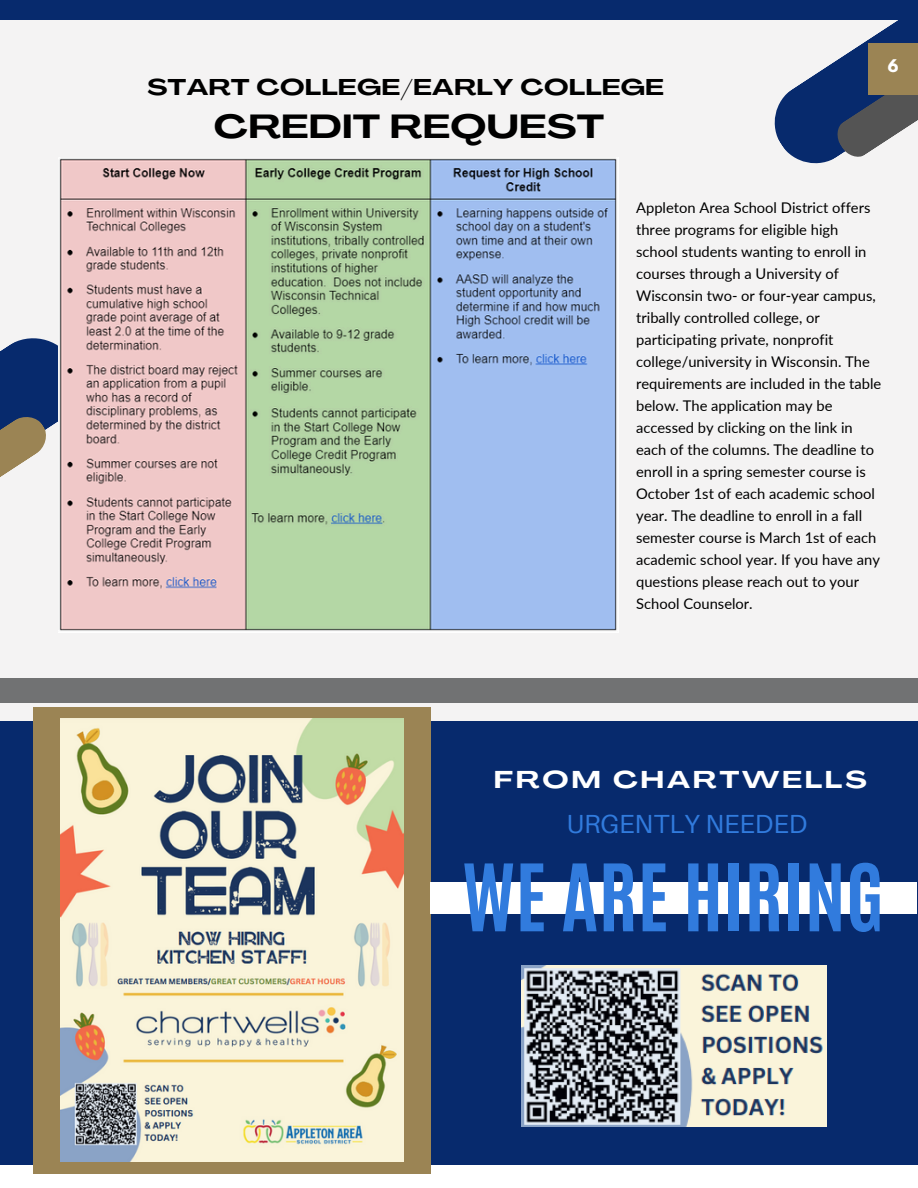
<style>
.page{position:relative;width:918px;height:1188px;background:#fff}
.page>*{position:absolute;margin:0;border:0;box-sizing:border-box;transform-origin:0 0}
.t1{font:700 79.05px "Antonio";color:#317bdd}
.t2{font:700 33px "Agrandir Grand";letter-spacing:.025em;color:#000}
.t3{font:26.25px "Aileron";color:#317bdd}
.t4{font:700 24px "Agrandir Grand";letter-spacing:.13em;color:#fff}
.t5{font:700 22.5px "Agrandir Grand";letter-spacing:.025em;color:#000}
.t6{font:700 15.45px "League Spartan";color:#fff}
.t7{font:14.7px/22px "Lato";color:#000}
</style>
<div class="page">
<div style="left:0;top:20px;width:917px;height:701px;background:#f4f3f3"></div>
<div style="left:0;top:721px;width:918px;height:443px;background:#072a6d"></div>
<div style="left:34px;top:707px;width:397px;height:467px;background:#9b8454"></div>
<div style="left:0;top:678px;width:918px;height:24px;background:#717273"></div>
<svg style="left:774px;top:20px;width:144px;height:149px"></svg>
<svg style="left:0;top:338px;width:58px;height:139px"></svg>
<div style="left:0;top:0;width:918px;height:20px;background:#072a6d"></div>
<div style="left:868px;top:43px;width:50px;height:51px;background:#9b8454"></div>
<img style="left:59px;top:157px;width:560px;height:475px">
<img style="left:61px;top:719px;width:343px;height:443px">
<img style="left:521px;top:966px;width:305px;height:161px">
<div style="left:430px;top:882px;width:487px;height:31px;background:#fff"></div>
<h2 class="t5" style="left:147px;top:78px;width:518px">START COLLEGE/EARLY COLLEGE</h2>
<h2 class="t2" style="left:214px;top:113px;width:392px">CREDIT REQUEST</h2>
<p class="t6" style="left:888px;top:58px;width:12px">6</p>
<h3 class="t7" style="left:636px;top:196px;width:247px">Appleton Area School District offers three programs for eligible high school students wanting to enroll in courses through a University of Wisconsin two- or four-year campus, tribally controlled college, or participating private, nonprofit college/university in Wisconsin. The requirements are included in the table below. The application may be accessed by clicking on the link in each of the columns. The deadline to enroll in a spring semester course is October 1st of each academic school year. The deadline to enroll in a fall semester course is March 1st of each academic school year. If you have any questions please reach out to your School Counselor.</h3>
<p class="t4" style="left:494px;top:770px;width:374px">FROM CHARTWELLS</p>
<p class="t3" style="left:566px;top:808px;width:243px">URGENTLY NEEDED</p>
<h1 class="t1" style="left:462px;top:841px;width:424px">WE ARE HIRING</h1>
</div>
